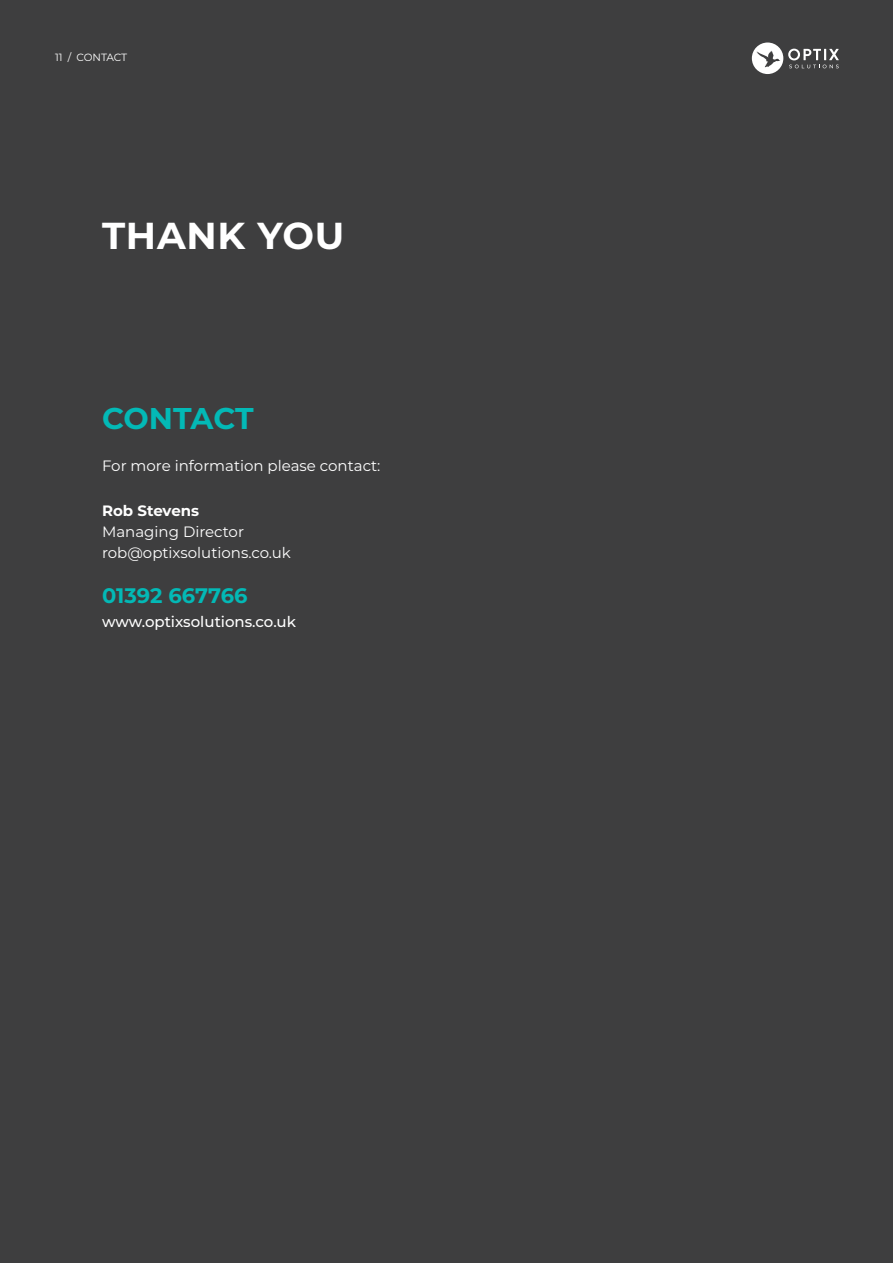
<style>
.page{position:relative;width:893px;height:1263px;background:#3e3e3f}
.page>*{position:absolute;margin:0;border:0;box-sizing:border-box;transform-origin:0 0}
.t1{font:700 37.5px "Montserrat";letter-spacing:.02em;color:#fff}
.t2{font:700 30px "Montserrat";letter-spacing:-.01em;color:#03b9b6}
.t3{font:700 21px "Montserrat";color:#03b9b6}
.t4{font:15px/21px "Montserrat";color:#fff}
.t5{font:500 15px "Montserrat";color:#fff}
.t6{font:10.5px "Montserrat";letter-spacing:-.02em;color:#fff}
.s1{font-weight:700}
</style>
<div class="page">
<div style="left:752px;top:43px;width:31px;height:31px;background:#fff;border-radius:50%"></div>
<svg style="left:756px;top:51px;width:24px;height:16px"></svg>
<svg style="left:788px;top:49px;width:51px;height:19px"></svg>
<p class="t6" style="left:55px;top:50px;width:74px">11 / CONTACT</p>
<p class="t1" style="left:102px;top:209px;width:244px">THANK YOU</p>
<p class="t2" style="left:102px;top:396px;width:153px">CONTACT</p>
<p class="t4" style="left:102px;top:454px;width:280px">For more information please contact:</p>
<p class="t4" style="left:102px;top:499px;width:144px"><span class="s1">Rob Stevens<br></span>Managing Director</p>
<p class="t4" style="left:102px;top:541px;width:190px">rob@optixsolutions.co.uk</p>
<p class="t3" style="left:102px;top:580px;width:147px">01392 667766</p>
<p class="t5" style="left:102px;top:611px;width:195px">www.optixsolutions.co.uk</p>
</div>
